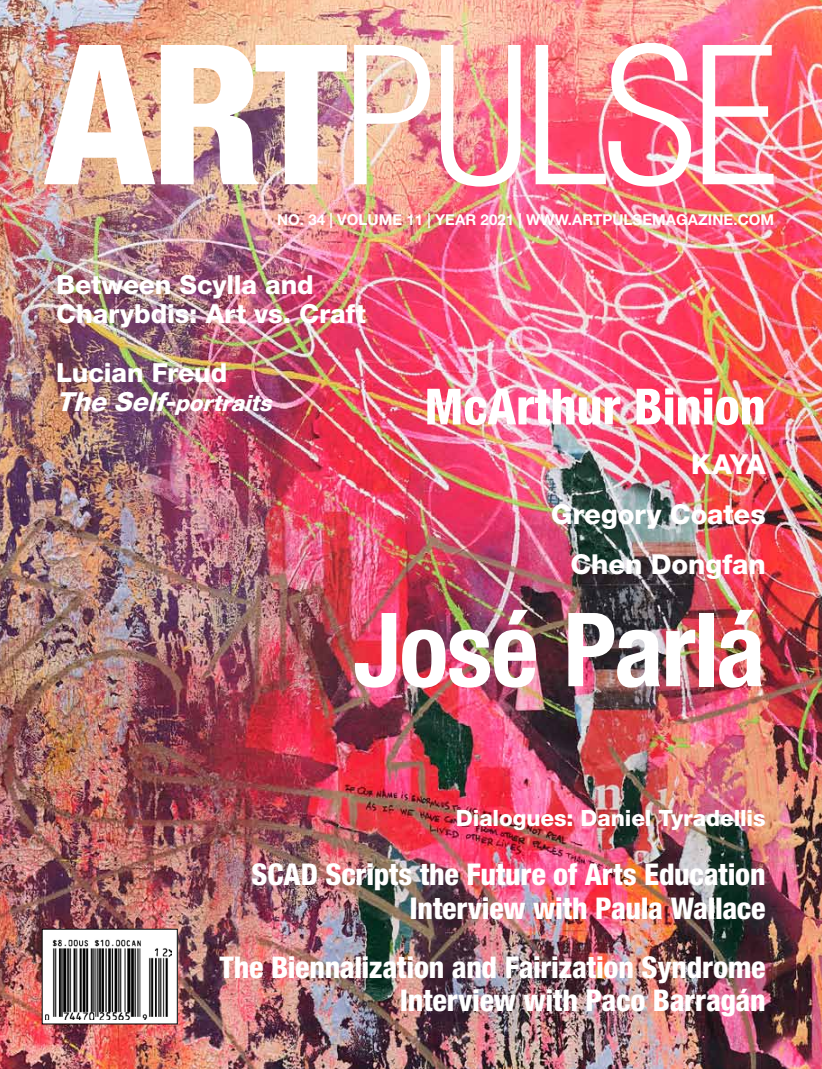
<style>
.page{position:relative;width:822px;height:1069px;background:#fff}
.page>*{position:absolute;margin:0;border:0;box-sizing:border-box;transform-origin:0 0}
.t1{font:300 condensed 195px "Helvetica Neue LT Std";letter-spacing:-.025em;color:#fff}
.t2{font:700 condensed 102.5px "Helvetica Neue LT Std";letter-spacing:-.015em;color:#fff}
.t3{font:800 condensed 50px "Helvetica Neue LT Std";color:#fff}
.t4{font:800 condensed 30px/33.8px "Helvetica Neue LT Std";letter-spacing:-.01em;color:#fff;text-align:right}
.t5{font:800 27.5px/50px "Helvetica Neue LT Std";letter-spacing:-.005em;color:#fff;text-align:right}
.t6{font:800 26.38px/29.2px "Helvetica Neue LT Std";letter-spacing:-.005em;color:#fff}
.t7{font:800 22.5px "Helvetica Neue LT Std";letter-spacing:-.005em;color:#fff}
.t8{font:italic 800 22.5px "Helvetica Neue LT Std";color:#fff}
.t9{font:700 15px "Helvetica Neue LT Std";letter-spacing:.005em;color:#fff}
.s1{font-weight:800}
.s2{font-size:26.38px}
</style>
<div class="page">
<img style="left:0;top:0;width:821px;height:1069px">
<div style="left:42px;top:929px;width:135px;height:95px;background:#fff"></div>
<img style="left:46px;top:939px;width:125px;height:81px">
<h1 class="t1" style="left:44px;top:3px;width:736px"><span class="s1">ART</span>PULSE</h1>
<p class="t9" style="left:277px;top:210px;width:498px">NO. 34 | VOLUME 11 | YEAR 2021 | WWW.ARTPULSEMAGAZINE.COM</p>
<p class="t6" style="left:56px;top:270px;width:311px">Between Scylla and<br>Charybdis: Art vs. Craft</p>
<p class="t6" style="left:56px;top:357px;width:172px">Lucian Freud</p>
<p class="t8" style="left:56px;top:389px;width:224px"><span class="s2">The Self-</span>portraits</p>
<h3 class="t3" style="left:424px;top:376px;width:342px">McArthur Binion</h3>
<p class="t5" style="left:551px;top:439px;width:216px">KAYA<br>Gregory Coates<br>Chen Dongfan</p>
<h2 class="t2" style="left:353px;top:588px;width:413px">José Parlá</h2>
<p class="t7" style="left:455px;top:805px;width:311px">Dialogues: Daniel Tyradellis</p>
<p class="t4" style="left:251px;top:857px;width:515px">SCAD Scripts the Future of Arts Education<br>Interview with Paula Wallace</p>
<p class="t4" style="left:219px;top:949px;width:547px">The Biennalization and Fairization Syndrome<br>Interview with Paco Barragán</p>
</div>
